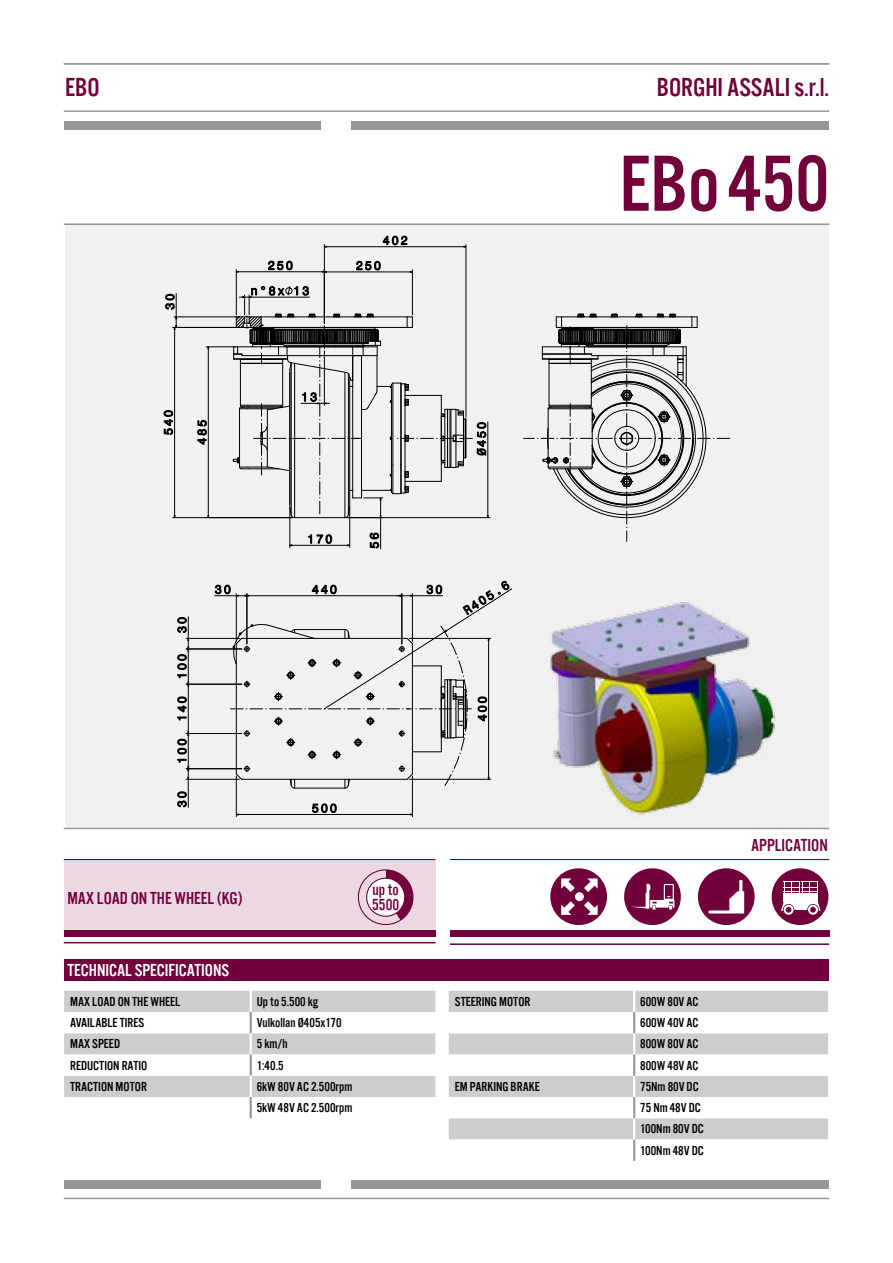
<style>
.page{position:relative;width:893px;height:1263px;background:#fff}
.page>*{position:absolute;margin:0;border:0;box-sizing:border-box;transform-origin:0 0}
.t1{font:82.5px "Alternate Got No 3 D";color:#71003b}
.t2{font:27px "Alternate Got No 3 D";color:#71003b}
.t3{font:18px "Alternate Got No 3 D";color:#71003b}
.t4{font:18px "Alternate Got No 3 D";color:#fff}
.t5{font:16.5px/15px "Alternate Got No 3 D";color:#71003b}
.t6{font:13.5px/21.3px "Alternate Got No 3 D";color:#000}
</style>
<div class="page">
<div style="left:65px;top:223px;width:763px;height:606px;background:#f1f1f1"></div>
<div style="left:64px;top:1179px;width:257px;height:9px;background:#979696"></div>
<div style="left:351px;top:1179px;width:478px;height:9px;background:#979696"></div>
<hr style="left:64px;top:1198px;width:765px;height:1px;background:#979696">
<div style="left:64px;top:121px;width:257px;height:9px;background:#979696"></div>
<div style="left:351px;top:121px;width:478px;height:9px;background:#979696"></div>
<hr style="left:64px;top:110px;width:765px;height:2px;background:#979696">
<hr style="left:64px;top:223px;width:765px;height:2px;background:#979696">
<hr style="left:64px;top:828px;width:765px;height:1px;background:#979696">
<hr style="left:64px;top:63px;width:765px;height:2px;background:#979696">
<div style="left:64px;top:959px;width:764px;height:22px;background:#71003b"></div>
<div style="left:64px;top:859px;width:371px;height:78px;background:#ebd8e2"></div>
<div style="left:64px;top:931px;width:371px;height:6px;background:#71003b"></div>
<div style="left:450px;top:931px;width:379px;height:6px;background:#71003b"></div>
<hr style="left:64px;top:942px;width:371px;height:1px;background:#71003b">
<hr style="left:450px;top:943px;width:379px;height:2px;background:#71003b">
<hr style="left:64px;top:859px;width:371px;height:1px;background:#71003b">
<hr style="left:450px;top:859px;width:379px;height:1px;background:#71003b">
<svg style="left:357px;top:869px;width:57px;height:56px"></svg>
<hr style="left:186px;top:638px;width:53px;height:1px;background:#000">
<hr style="left:186px;top:649px;width:56px;height:1px;background:#000">
<hr style="left:186px;top:684px;width:56px;height:1px;background:#000">
<hr style="left:188px;top:684px;width:1px;height:49px;background:#000">
<hr style="left:186px;top:733px;width:56px;height:1px;background:#000">
<svg style="left:177px;top:617px;width:13px;height:70px"></svg>
<svg style="left:177px;top:696px;width:10px;height:25px"></svg>
<svg style="left:177px;top:791px;width:10px;height:16px"></svg>
<hr style="left:186px;top:779px;width:53px;height:1px;background:#000">
<hr style="left:186px;top:768px;width:56px;height:1px;background:#000">
<svg style="left:177px;top:730px;width:13px;height:52px"></svg>
<hr style="left:188px;top:769px;width:1px;height:38px;background:#000">
<svg style="left:311px;top:803px;width:26px;height:10px"></svg>
<hr style="left:236px;top:776px;width:1px;height:40px;background:#000">
<hr style="left:412px;top:776px;width:1px;height:40px;background:#000">
<hr style="left:236px;top:814px;width:176px;height:1px;background:#000">
<svg style="left:215px;top:580px;width:297px;height:209px"></svg>
<hr style="left:172px;top:517px;width:121px;height:1px;background:#000">
<hr style="left:174px;top:327px;width:1px;height:191px;background:#000">
<hr style="left:290px;top:545px;width:60px;height:1px;background:#000">
<svg style="left:163px;top:410px;width:10px;height:25px"></svg>
<hr style="left:174px;top:327px;width:65px;height:1px;background:#000">
<hr style="left:174px;top:316px;width:65px;height:1px;background:#000">
<svg style="left:165px;top:293px;width:13px;height:37px"></svg>
<hr style="left:176px;top:293px;width:1px;height:34px;background:#000">
<hr style="left:347px;top:517px;width:143px;height:1px;background:#000">
<svg style="left:308px;top:534px;width:24px;height:10px"></svg>
<svg style="left:369px;top:532px;width:10px;height:17px"></svg>
<hr style="left:380px;top:498px;width:1px;height:51px;background:#000">
<svg style="left:197px;top:420px;width:10px;height:25px"></svg>
<hr style="left:206px;top:346px;width:30px;height:1px;background:#000">
<hr style="left:208px;top:347px;width:1px;height:171px;background:#000">
<svg style="left:268px;top:260px;width:25px;height:11px"></svg>
<hr style="left:236px;top:270px;width:1px;height:45px;background:#000">
<hr style="left:236px;top:271px;width:88px;height:1px;background:#000">
<svg style="left:356px;top:260px;width:25px;height:11px"></svg>
<hr style="left:412px;top:270px;width:1px;height:45px;background:#000">
<hr style="left:324px;top:272px;width:88px;height:1px;background:#000">
<svg style="left:382px;top:236px;width:26px;height:10px"></svg>
<hr style="left:324px;top:245px;width:1px;height:78px;background:#000">
<hr style="left:466px;top:245px;width:1px;height:172px;background:#000">
<hr style="left:324px;top:246px;width:142px;height:1px;background:#000">
<hr style="left:289px;top:438px;width:1px;height:110px;background:#000">
<hr style="left:349px;top:438px;width:1px;height:109px;background:#000">
<svg style="left:233px;top:285px;width:256px;height:235px"></svg>
<svg style="left:524px;top:313px;width:206px;height:228px"></svg>
<img style="left:550px;top:602px;width:226px;height:213px">
<svg style="left:64px;top:991px;width:371px;height:106px"></svg>
<hr style="left:250px;top:991px;width:2px;height:21px;background:#fff">
<hr style="left:250px;top:1033px;width:2px;height:21px;background:#fff">
<hr style="left:250px;top:1012px;width:2px;height:21px;background:#979696">
<hr style="left:250px;top:1054px;width:2px;height:22px;background:#979696">
<hr style="left:250px;top:1076px;width:2px;height:21px;background:#fff">
<hr style="left:250px;top:1097px;width:2px;height:21px;background:#979696">
<div style="left:449px;top:991px;width:379px;height:63px;background:#cdcdcd"></div>
<svg style="left:449px;top:1012px;width:379px;height:21px"></svg>
<svg style="left:449px;top:1054px;width:379px;height:107px"></svg>
<hr style="left:633px;top:1012px;width:2px;height:21px;background:#979696">
<hr style="left:633px;top:991px;width:2px;height:21px;background:#fff">
<hr style="left:633px;top:1033px;width:2px;height:21px;background:#fff">
<hr style="left:633px;top:1076px;width:2px;height:21px;background:#fff">
<hr style="left:633px;top:1054px;width:2px;height:22px;background:#979696">
<hr style="left:633px;top:1097px;width:2px;height:21px;background:#979696">
<hr style="left:633px;top:1139px;width:2px;height:22px;background:#979696">
<hr style="left:633px;top:1118px;width:2px;height:21px;background:#fff">
<svg style="left:771px;top:868px;width:58px;height:57px"></svg>
<svg style="left:698px;top:868px;width:57px;height:57px"></svg>
<svg style="left:550px;top:868px;width:57px;height:57px"></svg>
<svg style="left:624px;top:868px;width:57px;height:57px"></svg>
<h2 class="t2" style="left:65px;top:74px;width:36px">EBO</h2>
<h2 class="t2" style="left:657px;top:74px;width:174px">BORGHI ASSALI s.r.l.</h2>
<h1 class="t1" style="left:619px;top:141px;width:211px">EBo450</h1>
<h3 class="t3" style="left:67px;top:888px;width:177px">MAX LOAD ON THE WHEEL (KG)</h3>
<p class="t5" style="left:372px;top:882px;width:29px">up to<br>5500</p>
<h3 class="t4" style="left:67px;top:961px;width:163px">TECHNICAL SPECIFICATIONS</h3>
<p class="t6" style="left:70px;top:991px;width:112px">MAX LOAD ON THE WHEEL</p>
<p class="t6" style="left:257px;top:991px;width:63px">Up to 5.500 kg</p>
<p class="t6" style="left:70px;top:1012px;width:76px">AVAILABLE TIRES</p>
<p class="t6" style="left:257px;top:1012px;width:86px">Vulkollan Ø405x170</p>
<p class="t6" style="left:70px;top:1033px;width:51px">MAX SPEED</p>
<p class="t6" style="left:257px;top:1033px;width:32px">5 km/h</p>
<p class="t6" style="left:70px;top:1054px;width:79px">REDUCTION RATIO</p>
<p class="t6" style="left:257px;top:1054px;width:28px">1:40.5</p>
<p class="t6" style="left:70px;top:1076px;width:78px">TRACTION MOTOR</p>
<p class="t6" style="left:257px;top:1076px;width:97px">6kW 80V AC 2.500rpm<br>5kW 48V AC 2.500rpm</p>
<h3 class="t3" style="left:751px;top:836px;width:78px">APPLICATION</h3>
<p class="t6" style="left:455px;top:991px;width:77px">STEERING MOTOR</p>
<p class="t6" style="left:640px;top:991px;width:60px;text-align:justify">600W 80V AC 600W 40V AC 800W 80V AC 800W 48V AC</p>
<p class="t6" style="left:455px;top:1076px;width:87px">EM PARKING BRAKE</p>
<p class="t6" style="left:640px;top:1076px;width:65px">75Nm 80V DC<br>75 Nm 48V DC<br>100Nm 80V DC<br>100Nm 48V DC</p>
</div>
